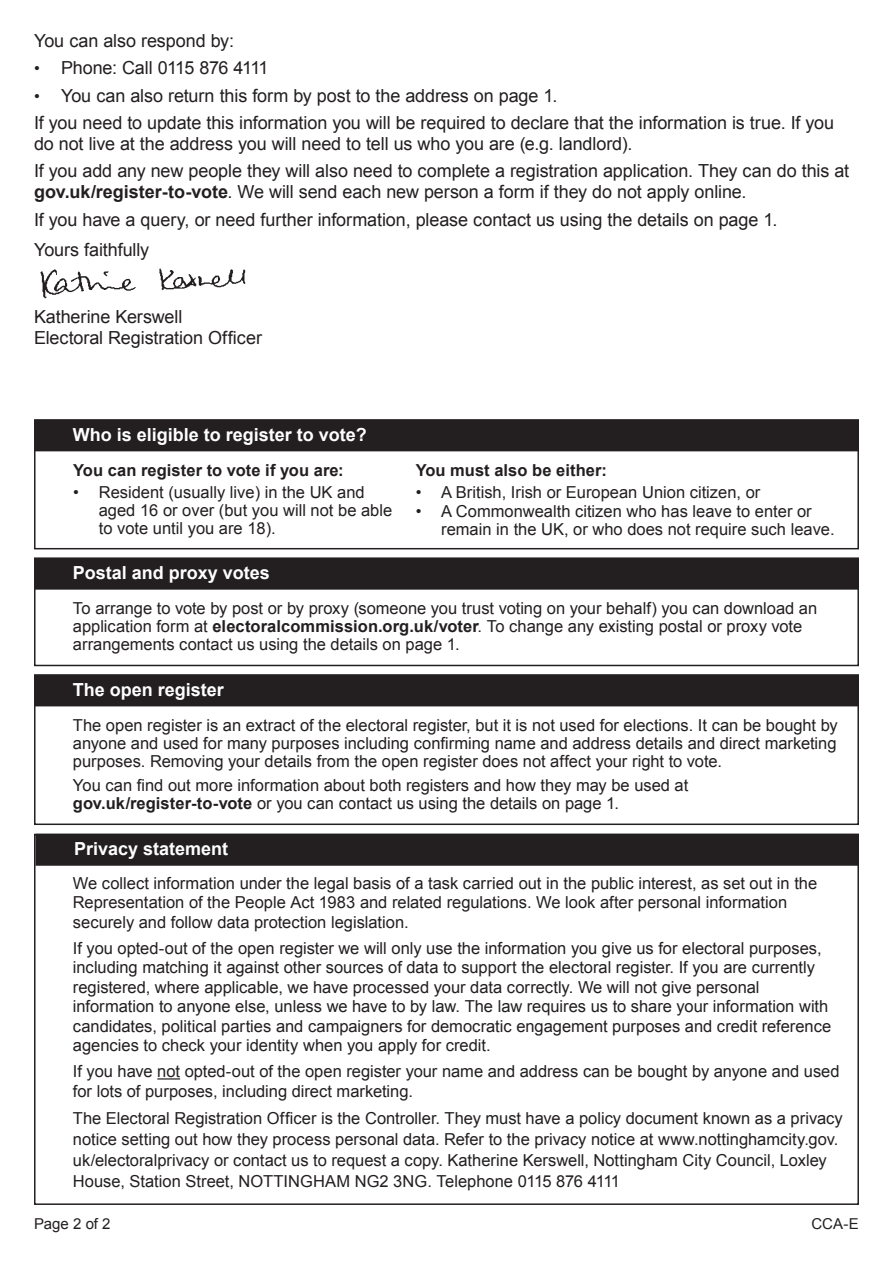
<style>
.page{position:relative;width:893px;height:1263px;background:#fff}
.page>*{position:absolute;margin:0;border:0;box-sizing:border-box;transform-origin:0 0}
.t1{font:18px/27.5px "Arial";letter-spacing:-.005em;color:#231f20}
.t2{font:700 18px "Arial";color:#fff}
.t3{font:16.5px/18px "Arial";color:#231f20}
.t4{font:700 16.5px "Arial";letter-spacing:.005em;color:#231f20}
.t5{font:15px "Arial";color:#231f20}
.s1{font-size:16.5px}
.s2{font-weight:700}
</style>
<div class="page">
<div style="left:35px;top:420px;width:823px;height:31px;background:#231f20"></div>
<div style="left:35px;top:558px;width:823px;height:31px;background:#231f20"></div>
<div style="left:34px;top:558px;width:825px;height:32px;border:2px solid #231f20"></div>
<div style="left:35px;top:675px;width:823px;height:31px;background:#231f20"></div>
<div style="left:34px;top:419px;width:825px;height:130px;border:2px solid #231f20"></div>
<div style="left:34px;top:558px;width:825px;height:108px;border:2px solid #231f20"></div>
<div style="left:34px;top:674px;width:825px;height:151px;border:2px solid #231f20"></div>
<div style="left:36px;top:834px;width:822px;height:31px;background:#231f20"></div>
<div style="left:36px;top:834px;width:823px;height:32px;border:2px solid #231f20"></div>
<div style="left:34px;top:834px;width:825px;height:371px;border:2px solid #231f20"></div>
<svg style="left:157px;top:1078px;width:23px;height:1px"></svg>
<img style="left:40px;top:268px;width:206px;height:31px">
<p class="t1" style="left:34px;top:27px;width:202px">You can also respond by:</p>
<p class="t1" style="left:34px;top:54px;width:236px"><span class="s1">•</span> Phone: Call 0115 876 4111</p>
<p class="t1" style="left:34px;top:82px;width:802px"><span class="s1">•</span> You can also return this form by post to the address on page 1.<br>If you need to update this information you will be required to declare that the information is true. If you</p>
<p class="t1" style="left:34px;top:130px;width:817px">do not live at the address you will need to tell us who you are (e.g. landlord).<br>If you add any new people they will also need to complete a registration application. They can do this at</p>
<p class="t1" style="left:34px;top:179px;width:745px"><span class="s2">gov.uk/register-to-vote</span>. We will send each new person a form if they do not apply online.<br>If you have a query, or need further information, please contact us using the details on page 1.</p>
<p class="t1" style="left:34px;top:236px;width:117px">Yours faithfully</p>
<p class="t1" style="left:34px;top:306px;width:229px;line-height:21.6px">Katherine Kerswell<br>Electoral Registration Officer</p>
<p class="t2" style="left:73px;top:422px;width:296px">Who is eligible to register to vote?</p>
<p class="t4" style="left:73px;top:459px;width:272px">You can register to vote if you are:</p>
<p class="t3" style="left:99px;top:484px;width:295px;text-indent:-26px">• Resident (usually live) in the UK and aged 16 or over (but you will not be able to vote until you are 18).</p>
<p class="t2" style="left:73px;top:561px;width:199px">Postal and proxy votes</p>
<p class="t4" style="left:416px;top:459px;width:193px">You must also be either:</p>
<p class="t3" style="left:416px;top:484px;width:346px">• A British, Irish or European Union citizen, or</p>
<p class="t3" style="left:441px;top:503px;width:395px;text-indent:-26px">• A Commonwealth citizen who has leave to enter or remain in the UK, or who does not require such leave.</p>
<p class="t3" style="left:73px;top:599px;width:746px">To arrange to vote by post or by proxy (someone you trust voting on your behalf) you can download an application form at <span class="s2">electoralcommission.org.uk/voter</span>. To change any existing postal or proxy vote arrangements contact us using the details on page 1.</p>
<p class="t2" style="left:73px;top:677px;width:153px">The open register</p>
<p class="t3" style="left:73px;top:716px;width:766px;text-align:justify">The open register is an extract of the electoral register, but it is not used for elections. It can be bought by anyone and used for many purposes including confirming name and address details and direct marketing purposes. Removing your details from the open register does not affect your right to vote.</p>
<p class="t3" style="left:73px;top:777px;width:617px">You can find out more information about both registers and how they may be used at <span class="s2">gov.uk/register-to-vote</span> or you can contact us using the details on page 1.</p>
<p class="t2" style="left:74px;top:837px;width:156px">Privacy statement</p>
<p class="t3" style="left:73px;top:873px;width:746px;line-height:19.5px">We collect information under the legal basis of a task carried out in the public interest, as set out in the<br>Representation of the People Act 1983 and related regulations. We look after personal information securely and follow data protection legislation.</p>
<p class="t3" style="left:73px;top:938px;width:760px;line-height:19.5px">If you opted-out of the open register we will only use the information you give us for electoral purposes, including matching it against other sources of data to support the electoral register. If you are currently registered, where applicable, we have processed your data correctly. We will not give personal information to anyone else, unless we have to by law. The law requires us to share your information with candidates, political parties and campaigners for democratic engagement purposes and credit reference agencies to check your identity when you apply for credit.</p>
<p class="t3" style="left:73px;top:1062px;width:768px;line-height:19.5px">If you have not opted-out of the open register your name and address can be bought by anyone and used for lots of purposes, including direct marketing.</p>
<p class="t3" style="left:73px;top:1108px;width:771px;line-height:21px">The Electoral Registration Officer is the Controller. They must have a policy document known as a privacy notice setting out how they process personal data. Refer to the privacy notice at www.nottinghamcity.gov. uk/electoralprivacy or contact us to request a copy. Katherine Kerswell, Nottingham City Council, Loxley House, Station Street, NOTTINGHAM NG2 3NG. Telephone 0115 876 4111</p>
<p class="t5" style="left:34px;top:1214px;width:78px">Page 2 of 2</p>
<p class="t5" style="left:811px;top:1214px;width:49px">CCA-E</p>
</div>
